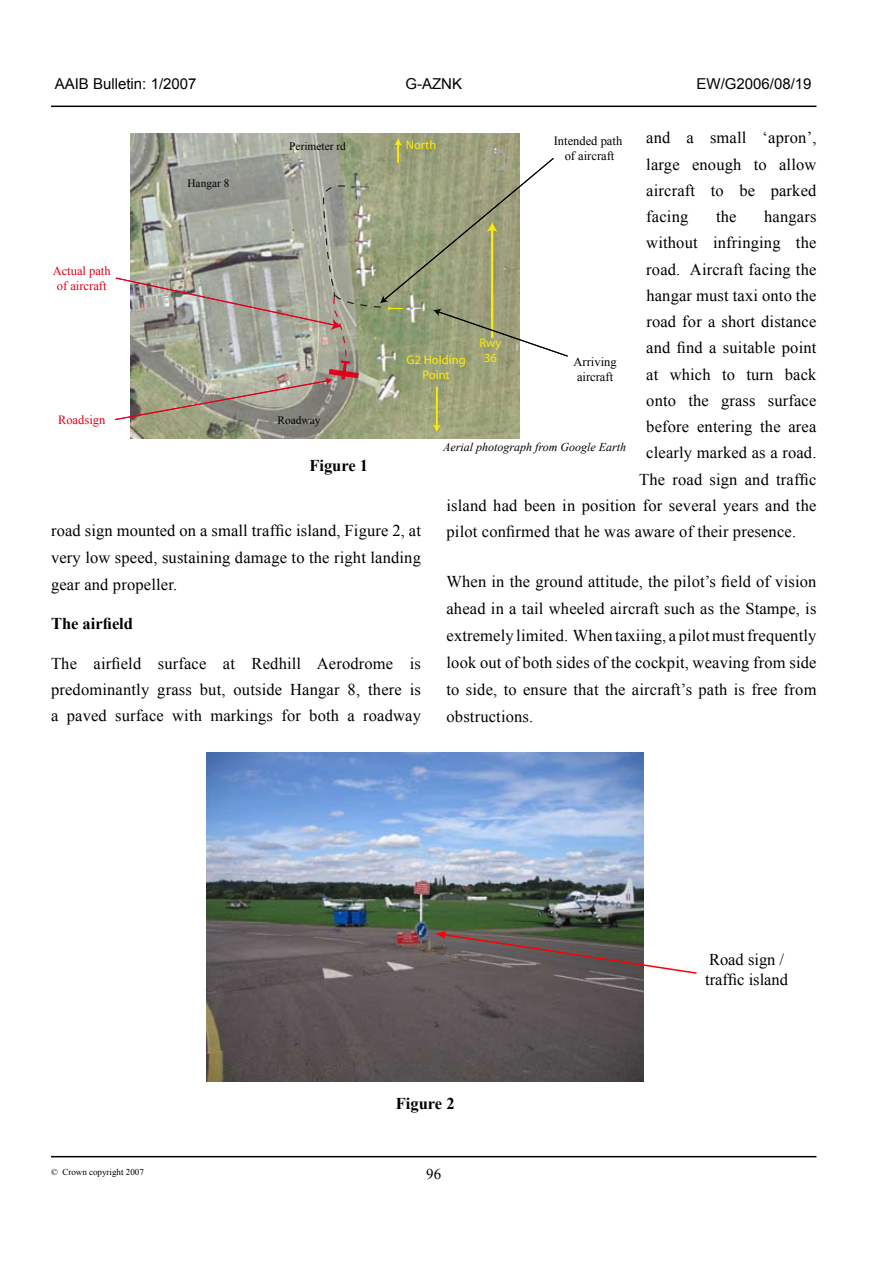
<style>
.page{position:relative;width:893px;height:1263px;background:#fff}
.page>*{position:absolute;margin:0;border:0;box-sizing:border-box;transform-origin:0 0}
.t1{font:16.5px/27px "Times New Roman";letter-spacing:.01em;color:#000;text-align:justify}
.t2{font:700 16.5px "Times New Roman";color:#000}
.t3{font:15px "Arial";color:#000}
.t4{font:15px "Times New Roman";color:#000}
.t5{font:12.45px/15px "Times New Roman";color:#000;text-align:center}
.t6{font:12.45px/15px "Times New Roman";color:#e2001a;text-align:center}
.t7{font:12.45px "Myriad";color:#ffec00}
.t8{font:italic 12px "Times New Roman";color:#000}
.t9{font:11.4px "Times New Roman";color:#000}
.t10{font:9px "Times New Roman";color:#000}
</style>
<div class="page">
<hr style="left:51px;top:106px;width:765px;height:1px;background:#000">
<hr style="left:51px;top:1156px;width:765px;height:1px;background:#000">
<img style="left:131px;top:133px;width:389px;height:305px">
<svg style="left:114px;top:138px;width:454px;height:294px;background:#acae9a"></svg>
<img style="left:206px;top:753px;width:437px;height:328px">
<svg style="left:435px;top:931px;width:262px;height:44px"></svg>
<p class="t3" style="left:55px;top:74px;width:143px">AAIB Bulletin: 1/2007</p>
<p class="t3" style="left:405px;top:74px;width:58px">G-AZNK</p>
<p class="t3" style="left:696px;top:74px;width:117px">EW/G2006/08/19</p>
<p class="t1" style="left:646px;top:125px;width:172px;line-height:26.2px">and a small ‘apron’, large enough to allow aircraft to be parked facing</p>
<p class="t7" style="left:406px;top:139px;width:32px">North</p>
<p class="t5" style="left:554px;top:133px;width:70px">Intended path of aircraft</p>
<p class="t9" style="left:289px;top:139px;width:58px">Perimeter rd</p>
<p class="t9" style="left:187px;top:176px;width:44px">Hangar 8</p>
<p class="t1" style="left:716px;top:203px;width:22px">the</p>
<p class="t1" style="left:764px;top:203px;width:54px">hangars</p>
<p class="t1" style="left:646px;top:229px;width:172px">without infringing the</p>
<p class="t1" style="left:646px;top:255px;width:172px">road. Aircraft facing the</p>
<p class="t1" style="left:646px;top:282px;width:172px">hangar must taxi onto the</p>
<p class="t1" style="left:646px;top:308px;width:172px">road for a short distance</p>
<p class="t1" style="left:646px;top:334px;width:172px">and find a suitable point</p>
<p class="t1" style="left:646px;top:360px;width:172px">at which to turn back</p>
<p class="t1" style="left:646px;top:387px;width:172px">onto the grass surface</p>
<p class="t1" style="left:646px;top:413px;width:172px">before entering the area</p>
<p class="t1" style="left:646px;top:439px;width:172px">clearly marked as a road.</p>
<p class="t1" style="left:639px;top:465px;width:179px">The road sign and traffic</p>
<p class="t1" style="left:446px;top:492px;width:371px">island had been in position for several years and the</p>
<p class="t1" style="left:446px;top:518px;width:351px">pilot confirmed that he was aware of their presence.</p>
<p class="t1" style="left:446px;top:567px;width:371px">When in the ground attitude, the pilot’s field of vision ahead in a tail wheeled aircraft such as the Stampe, is extremely limited. When taxiing, a pilot must frequently look out of both sides of the cockpit, weaving from side to side, to ensure that the aircraft’s path is free from obstructions.</p>
<p class="t6" style="left:53px;top:263px;width:60px">Actual path of aircraft</p>
<p class="t7" style="left:479px;top:336px;width:24px">Rwy</p>
<p class="t7" style="left:407px;top:354px;width:61px">G2 Holding</p>
<p class="t7" style="left:484px;top:351px;width:14px">36</p>
<p class="t7" style="left:423px;top:369px;width:29px">Point</p>
<p class="t5" style="left:574px;top:354px;width:45px;text-align:left">Arriving aircraft</p>
<p class="t6" style="left:58px;top:412px;width:49px">Roadsign</p>
<p class="t9" style="left:278px;top:413px;width:44px">Roadway</p>
<p class="t8" style="left:443px;top:439px;width:184px">Aerial photograph from Google Earth</p>
<p class="t2" style="left:309px;top:454px;width:60px">Figure 1</p>
<p class="t1" style="left:51px;top:517px;width:372px">road sign mounted on a small traffic island, Figure 2, at very low speed, sustaining damage to the right landing gear and propeller.</p>
<p class="t2" style="left:51px;top:612px;width:84px">The airfield</p>
<p class="t1" style="left:51px;top:650px;width:371px;line-height:26.2px">The airfield surface at Redhill Aerodrome is predominantly grass but, outside Hangar 8, there is a paved surface with markings for both a roadway</p>
<p class="t10" style="left:51px;top:1166px;width:94px">© Crown copyright 2007</p>
<p class="t2" style="left:396px;top:1092px;width:60px">Figure 2</p>
<p class="t4" style="left:426px;top:1164px;width:16px">96</p>
<p class="t1" style="left:705px;top:949px;width:84px;line-height:19.8px">Road sign / traffic island</p>
</div>
